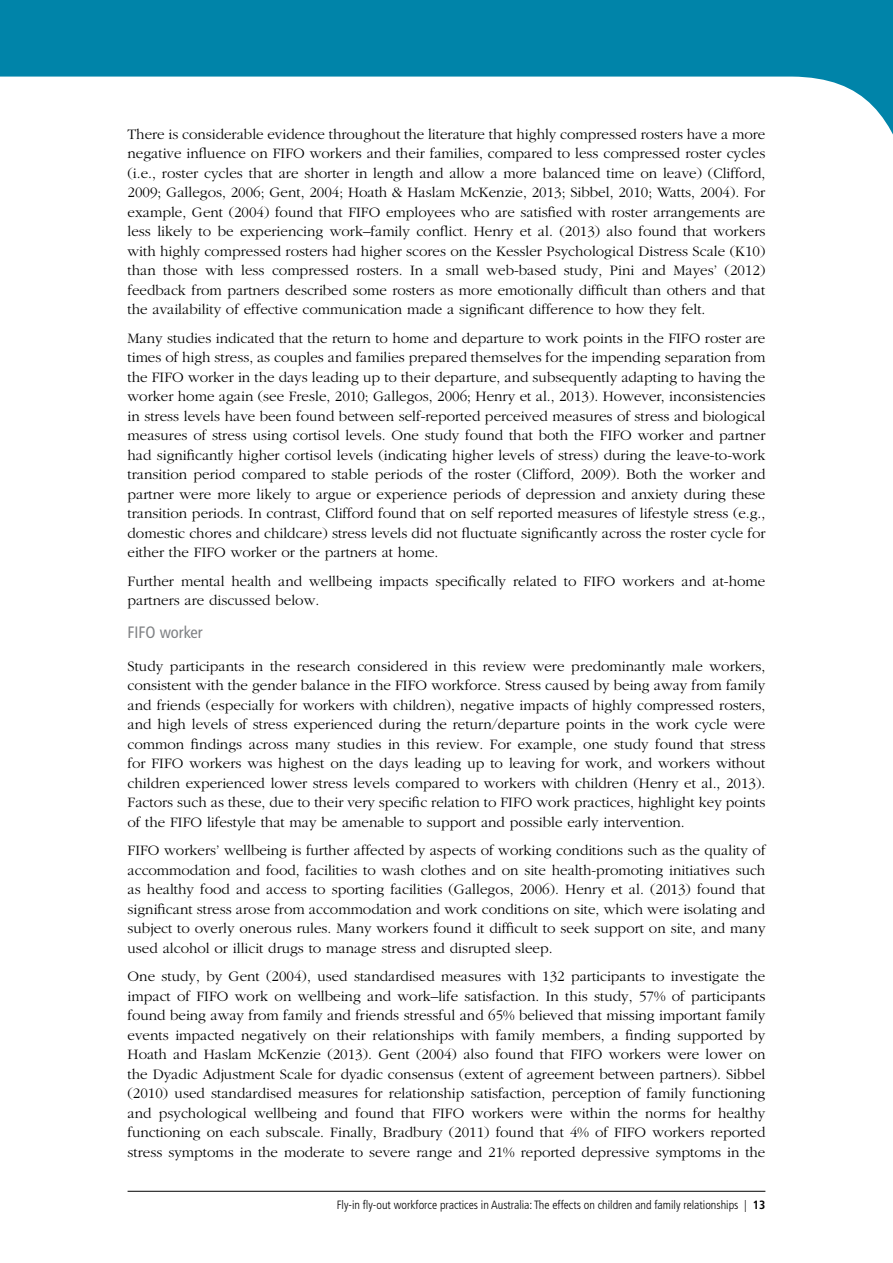
<style>
.page{position:relative;width:893px;height:1263px;background:#fff}
.page>*{position:absolute;margin:0;border:0;box-sizing:border-box;transform-origin:0 0}
.Heading_4{font:condensed 16.5px "Frutiger LT";color:#808285}
.Body_Text{font:300 15px/19.5px "Garamond";color:#000;text-align:justify}
.t1{font:300 condensed 12px "Frutiger LT";color:#000}
.s1{font-weight:700}
</style>
<div class="page">
<svg style="left:0;top:0;width:893px;height:135px;fill:#0084a9"></svg>
<hr style="left:128px;top:1191px;width:637px;height:1px;background:#000">
<p class="Body_Text" style="left:128px;top:125px;width:639px">There is considerable evidence throughout the literature that highly compressed rosters have a more negative influence on FIFO workers and their families, compared to less compressed roster cycles (i.e., roster cycles that are shorter in length and allow a more balanced time on leave) (Clifford, 2009; Gallegos, 2006; Gent, 2004; Hoath &amp; Haslam McKenzie, 2013; Sibbel, 2010; Watts, 2004). For example, Gent (2004) found that FIFO employees who are satisfied with roster arrangements are less likely to be experiencing work–family conflict. Henry et al. (2013) also found that workers with highly compressed rosters had higher scores on the Kessler Psychological Distress Scale (K10) than those with less compressed rosters. In a small web-based study, Pini and Mayes’ (2012) feedback from partners described some rosters as more emotionally difficult than others and that the availability of effective communication made a significant difference to how they felt.</p>
<p class="Body_Text" style="left:128px;top:329px;width:639px">Many studies indicated that the return to home and departure to work points in the FIFO roster are times of high stress, as couples and families prepared themselves for the impending separation from the FIFO worker in the days leading up to their departure, and subsequently adapting to having the worker home again (see Fresle, 2010; Gallegos, 2006; Henry et al., 2013). However, inconsistencies in stress levels have been found between self-reported perceived measures of stress and biological measures of stress using cortisol levels. One study found that both the FIFO worker and partner had significantly higher cortisol levels (indicating higher levels of stress) during the leave-to-work transition period compared to stable periods of the roster (Clifford, 2009). Both the worker and partner were more likely to argue or experience periods of depression and anxiety during these transition periods. In contrast, Clifford found that on self reported measures of lifestyle stress (e.g., domestic chores and childcare) stress levels did not fluctuate significantly across the roster cycle for either the FIFO worker or the partners at home.</p>
<p class="Body_Text" style="left:128px;top:572px;width:639px">Further mental health and wellbeing impacts specifically related to FIFO workers and at-home partners are discussed below.</p>
<h5 class="Heading_4" style="left:128px;top:623px;width:77px">FIFO worker</h5>
<p class="Body_Text" style="left:128px;top:656px;width:639px">Study participants in the research considered in this review were predominantly male workers, consistent with the gender balance in the FIFO workforce. Stress caused by being away from family and friends (especially for workers with children), negative impacts of highly compressed rosters, and high levels of stress experienced during the return/departure points in the work cycle were common findings across many studies in this review. For example, one study found that stress for FIFO workers was highest on the days leading up to leaving for work, and workers without children experienced lower stress levels compared to workers with children (Henry et al., 2013).<br>Factors such as these, due to their very specific relation to FIFO work practices, highlight key points of the FIFO lifestyle that may be amenable to support and possible early intervention.</p>
<p class="Body_Text" style="left:128px;top:841px;width:639px">FIFO workers’ wellbeing is further affected by aspects of working conditions such as the quality of accommodation and food, facilities to wash clothes and on site health-promoting initiatives such as healthy food and access to sporting facilities (Gallegos, 2006). Henry et al. (2013) found that significant stress arose from accommodation and work conditions on site, which were isolating and subject to overly onerous rules. Many workers found it difficult to seek support on site, and many used alcohol or illicit drugs to manage stress and disrupted sleep.</p>
<p class="Body_Text" style="left:128px;top:967px;width:639px">One study, by Gent (2004), used standardised measures with 132 participants to investigate the impact of FIFO work on wellbeing and work–life satisfaction. In this study, 57% of participants found being away from family and friends stressful and 65% believed that missing important family events impacted negatively on their relationships with family members, a finding supported by Hoath and Haslam McKenzie (2013). Gent (2004) also found that FIFO workers were lower on the Dyadic Adjustment Scale for dyadic consensus (extent of agreement between partners). Sibbel (2010) used standardised measures for relationship satisfaction, perception of family functioning and psychological wellbeing and found that FIFO workers were within the norms for healthy functioning on each subscale. Finally, Bradbury (2011) found that 4% of FIFO workers reported stress symptoms in the moderate to severe range and 21% reported depressive symptoms in the</p>
<p class="t1" style="left:337px;top:1198px;width:430px">Fly-in fly-out workforce practices in Australia: The effects on children and family relationships | <span class="s1">13</span></p>
</div>
